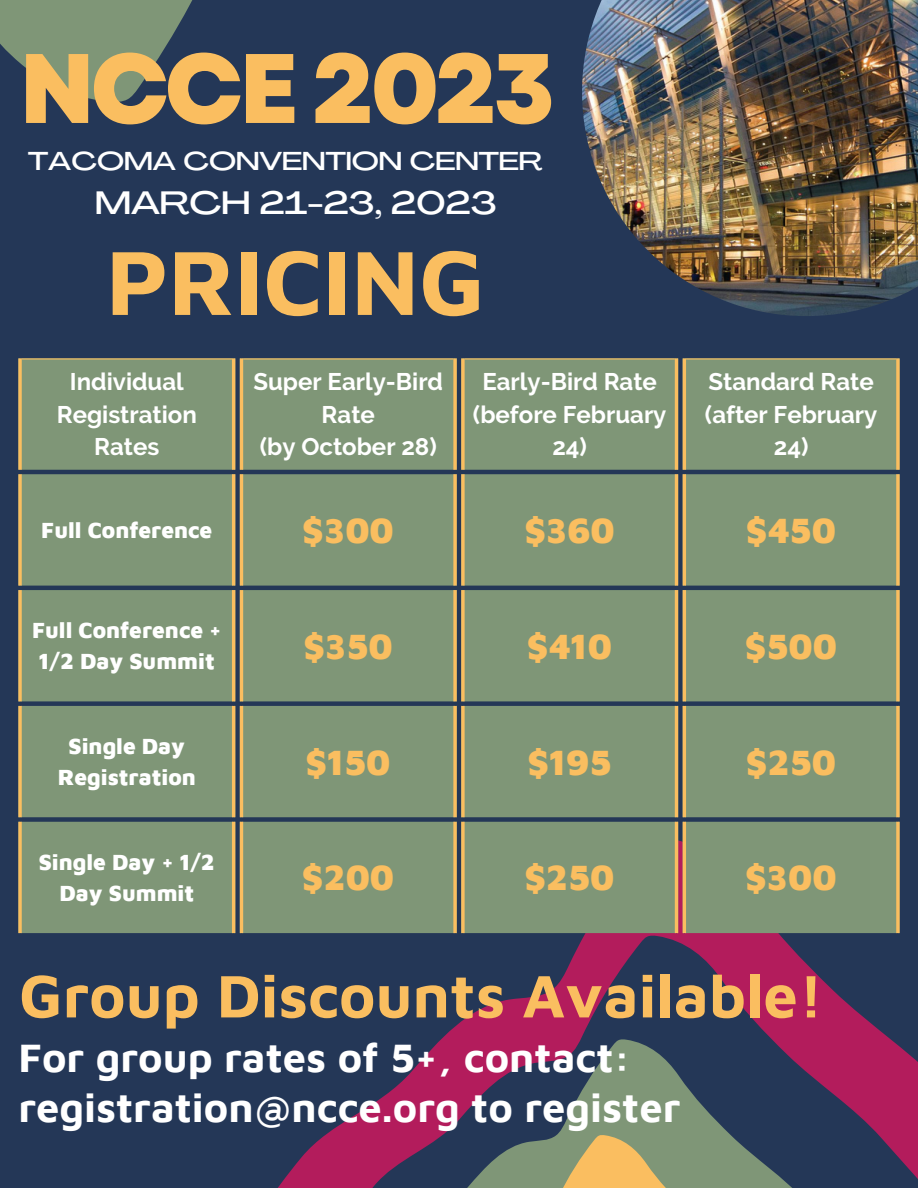
<style>
.page{position:relative;width:918px;height:1188px;background:#243757}
.page>*{position:absolute;margin:0;border:0;box-sizing:border-box;transform-origin:0 0}
.t1{font:800 98.55px "Garet";letter-spacing:-.05em;color:#fabe60}
.t2{font:700 93.9px "Maven Pro";color:#fabe60}
.t3{font:700 61.8px "Maven Pro";color:#fabe60}
.t4{font:700 41.55px/49.5px "Maven Pro";color:#fff}
.t5{font:900 36px "Maven Pro";color:#fabe60}
.t6{font:500 31.95px "Agrandir Grand";color:#fff}
.t7{font:500 25.5px "Agrandir Grand";color:#fff}
.t8{font:700 24px/32.7px "Raleway";color:#fff;text-align:center}
.t9{font:900 22.5px/30.3px "Maven Pro";color:#fff;text-align:center}
</style>
<div class="page">
<svg style="left:0;top:0;width:193px;height:102px;fill:#7f9677"></svg>
<img style="left:582px;top:0;width:336px;height:316px">
<svg style="left:232px;top:933px;width:668px;height:255px"></svg>
<svg style="left:311px;top:935px;width:607px;height:253px"></svg>
<svg style="left:349px;top:1039px;width:553px;height:149px"></svg>
<svg style="left:386px;top:1135px;width:437px;height:53px"></svg>
<div style="left:18px;top:358px;width:882px;height:575px;background:#7f9677"></div>
<hr style="left:22px;top:358px;width:210px;height:2px;background:#fabe60">
<hr style="left:243px;top:358px;width:210px;height:2px;background:#fabe60">
<hr style="left:465px;top:358px;width:210px;height:2px;background:#fabe60">
<hr style="left:686px;top:358px;width:210px;height:2px;background:#fabe60">
<svg style="left:18px;top:358px;width:4px;height:112px"></svg>
<hr style="left:232px;top:358px;width:3px;height:112px;background:#fabe60">
<hr style="left:240px;top:358px;width:3px;height:112px;background:#fabe60">
<svg style="left:453px;top:358px;width:4px;height:112px"></svg>
<svg style="left:461px;top:358px;width:4px;height:112px"></svg>
<hr style="left:675px;top:358px;width:3px;height:112px;background:#fabe60">
<hr style="left:683px;top:358px;width:3px;height:112px;background:#fabe60">
<svg style="left:896px;top:358px;width:4px;height:112px"></svg>
<svg style="left:18px;top:474px;width:4px;height:112px"></svg>
<hr style="left:232px;top:474px;width:3px;height:112px;background:#fabe60">
<hr style="left:240px;top:474px;width:3px;height:112px;background:#fabe60">
<svg style="left:453px;top:474px;width:4px;height:112px"></svg>
<svg style="left:461px;top:474px;width:4px;height:112px"></svg>
<hr style="left:675px;top:474px;width:3px;height:112px;background:#fabe60">
<hr style="left:683px;top:474px;width:3px;height:112px;background:#fabe60">
<svg style="left:896px;top:474px;width:4px;height:112px"></svg>
<svg style="left:18px;top:590px;width:4px;height:111px"></svg>
<hr style="left:232px;top:590px;width:3px;height:111px;background:#fabe60">
<hr style="left:240px;top:590px;width:3px;height:111px;background:#fabe60">
<svg style="left:453px;top:590px;width:4px;height:111px"></svg>
<svg style="left:461px;top:590px;width:4px;height:111px"></svg>
<hr style="left:675px;top:590px;width:3px;height:111px;background:#fabe60">
<hr style="left:683px;top:590px;width:3px;height:111px;background:#fabe60">
<svg style="left:896px;top:590px;width:4px;height:111px"></svg>
<svg style="left:18px;top:706px;width:4px;height:111px"></svg>
<hr style="left:232px;top:706px;width:3px;height:111px;background:#fabe60">
<hr style="left:240px;top:706px;width:3px;height:111px;background:#fabe60">
<svg style="left:453px;top:706px;width:4px;height:111px"></svg>
<svg style="left:461px;top:706px;width:4px;height:111px"></svg>
<hr style="left:675px;top:706px;width:3px;height:111px;background:#fabe60">
<hr style="left:683px;top:706px;width:3px;height:111px;background:#fabe60">
<svg style="left:896px;top:706px;width:4px;height:111px"></svg>
<svg style="left:18px;top:822px;width:4px;height:111px"></svg>
<hr style="left:232px;top:822px;width:3px;height:111px;background:#fabe60">
<hr style="left:240px;top:822px;width:3px;height:111px;background:#fabe60">
<svg style="left:453px;top:822px;width:4px;height:111px"></svg>
<svg style="left:461px;top:822px;width:4px;height:111px"></svg>
<hr style="left:675px;top:822px;width:3px;height:111px;background:#fabe60">
<hr style="left:683px;top:822px;width:3px;height:111px;background:#fabe60">
<svg style="left:896px;top:822px;width:4px;height:111px"></svg>
<h1 class="t1" style="left:19px;top:18px;width:538px">NCCE 2023</h1>
<p class="t7" style="left:28px;top:151px;width:516px">TACOMA CONVENTION CENTER</p>
<h3 class="t6" style="left:95px;top:190px;width:403px">MARCH 21-23, 2023</h3>
<h2 class="t2" style="left:106px;top:224px;width:381px">PRICING</h2>
<p class="t8" style="left:57px;top:365px;width:142px">Individual<br>Registration<br>Rates</p>
<p class="t8" style="left:253px;top:365px;width:191px">Super Early-Bird<br>Rate<br>(by October 28)</p>
<p class="t8" style="left:473px;top:365px;width:195px">Early-Bird Rate (before February<br>24)</p>
<p class="t8" style="left:705px;top:365px;width:174px">Standard Rate (after February<br>24)</p>
<p class="t9" style="left:41px;top:515px;width:173px">Full Conference</p>
<h3 class="t5" style="left:303px;top:508px;width:93px">$300</h3>
<h3 class="t5" style="left:525px;top:508px;width:92px">$360</h3>
<h3 class="t5" style="left:746px;top:508px;width:91px">$450</h3>
<p class="t9" style="left:32px;top:615px;width:191px">Full Conference +<br>1/2 Day Summit</p>
<h3 class="t5" style="left:304px;top:624px;width:90px">$350</h3>
<h3 class="t5" style="left:527px;top:624px;width:86px">$410</h3>
<h3 class="t5" style="left:745px;top:624px;width:93px">$500</h3>
<p class="t9" style="left:58px;top:731px;width:140px">Single Day<br>Registration</p>
<h3 class="t5" style="left:306px;top:740px;width:86px">$150</h3>
<h3 class="t5" style="left:528px;top:740px;width:85px">$195</h3>
<h3 class="t5" style="left:746px;top:740px;width:91px">$250</h3>
<p class="t9" style="left:39px;top:846px;width:178px">Single Day + 1/2<br>Day Summit</p>
<h3 class="t5" style="left:302px;top:856px;width:93px">$200</h3>
<h3 class="t5" style="left:525px;top:856px;width:91px">$250</h3>
<h3 class="t5" style="left:746px;top:856px;width:93px">$300</h3>
<h3 class="t3" style="left:19px;top:958px;width:806px">Group Discounts Available!</h3>
<h3 class="t4" style="left:18px;top:1032px;width:664px">For group rates of 5+, contact: registration@ncce.org to register</h3>
</div>
